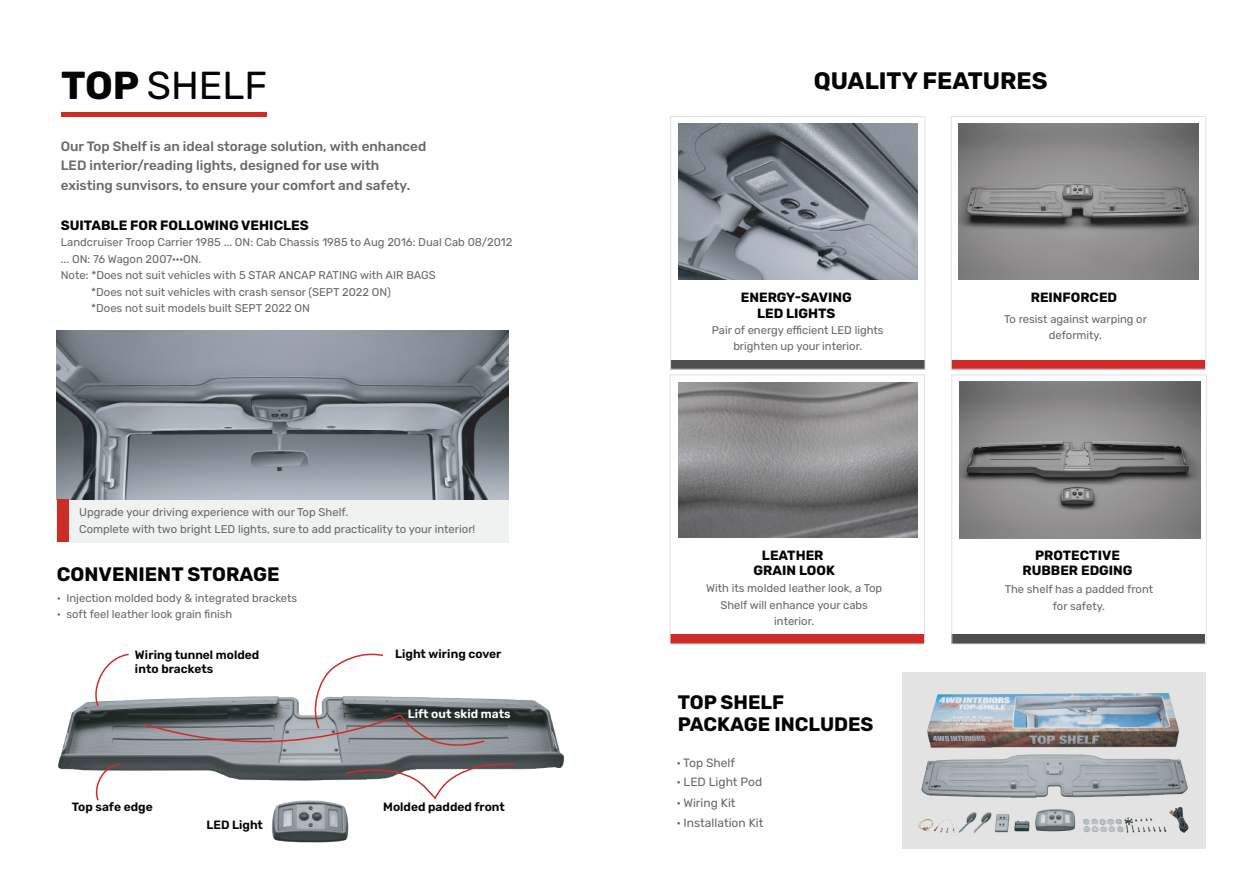
<style>
.page{position:relative;width:1259px;height:893px;background:#fff}
.page>*{position:absolute;margin:0;border:0;box-sizing:border-box;transform-origin:0 0}
.t1{font:39px "Rubik";color:#040503}
.t2{font:700 23.85px "Rubik";color:#040503}
.t3{font:700 19.5px/22.5px "Rubik";color:#040503}
.t4{font:500 13.5px/19.5px "Rubik";color:#676868}
.t5{font:700 13.5px "Rubik";color:#040503}
.t6{font:700 13.35px/15.5px "Rubik";color:#040503;text-align:center}
.t7{font:600 12px/13.5px "Rubik";color:#040503}
.t8{font:12px/19.5px "Rubik";color:#676868}
.t9{font:600 12px "Rubik";color:#fff}
.t10{font:11.25px/16.4px "Rubik";color:#676868;text-align:center}
.s1{font-weight:700}
</style>
<div class="page">
<div style="left:901px;top:672px;width:304px;height:177px;background:#e2e3e2"></div>
<img style="left:58px;top:698px;width:505px;height:145px">
<div style="left:56px;top:499px;width:453px;height:43px;background:#f0f1f1"></div>
<hr style="left:62px;top:113px;width:205px;height:4px;background:#ce2d27">
<img style="left:57px;top:331px;width:451px;height:168px">
<div style="left:57px;top:500px;width:12px;height:42px;background:#ce2d27"></div>
<svg style="left:93px;top:653px;width:37px;height:55px"></svg>
<svg style="left:95px;top:762px;width:26px;height:40px"></svg>
<svg style="left:142px;top:653px;width:344px;height:98px"></svg>
<svg style="left:345px;top:762px;width:170px;height:39px"></svg>
<img style="left:918px;top:694px;width:271px;height:139px">
<div style="left:951px;top:360px;width:254px;height:9px;background:#ce2d27"></div>
<div style="left:670px;top:360px;width:255px;height:9px;background:#4e4e4e"></div>
<div style="left:951px;top:635px;width:254px;height:9px;background:#4e4e4e"></div>
<div style="left:670px;top:635px;width:255px;height:9px;background:#ce2d27"></div>
<img style="left:678px;top:382px;width:239px;height:155px">
<img style="left:959px;top:382px;width:241px;height:156px">
<img style="left:958px;top:124px;width:240px;height:155px">
<div style="left:670px;top:116px;width:255px;height:254px;border:1px solid #e0e1e0"></div>
<div style="left:951px;top:116px;width:255px;height:254px;border:1px solid #e0e1e0"></div>
<div style="left:951px;top:374px;width:255px;height:270px;border:1px solid #e0e1e0"></div>
<div style="left:669px;top:374px;width:256px;height:270px;border:1px solid #e0e1e0"></div>
<img style="left:678px;top:123px;width:239px;height:156px">
<h1 class="t1" style="left:61px;top:63px;width:208px"><span class="s1">TOP</span> SHELF</h1>
<p class="t4" style="left:61px;top:137px;width:367px">Our Top Shelf is an ideal storage solution, with enhanced<br>LED interior/reading lights, designed for use with existing sunvisors, to ensure your comfort and safety.</p>
<p class="t5" style="left:61px;top:217px;width:249px">SUITABLE FOR FOLLOWING VEHICLES</p>
<p class="t10" style="left:61px;top:235px;width:453px">Landcruiser Troop Carrier 1985 ... ON: Cab Chassis 1985 to Aug 2016: Dual Cab 08/2012</p>
<p class="t10" style="left:61px;top:251px;width:142px">... ON: 76 Wagon 2007···ON.</p>
<p class="t10" style="left:61px;top:268px;width:376px">Note: *Does not suit vehicles with 5 STAR ANCAP RATING with AIR BAGS</p>
<p class="t10" style="left:91px;top:284px;width:301px">*Does not suit vehicles with crash sensor (SEPT 2022 ON)</p>
<p class="t10" style="left:91px;top:301px;width:220px">*Does not suit models built SEPT 2022 ON</p>
<p class="t10" style="left:79px;top:504px;width:398px;text-align:left">Upgrade your driving experience with our Top Shelf.<br>Complete with two bright LED lights, sure to add practicality to your interior!</p>
<h3 class="t3" style="left:57px;top:563px;width:224px">CONVENIENT STORAGE</h3>
<p class="t10" style="left:57px;top:590px;width:242px">• Injection molded body &amp; integrated brackets</p>
<p class="t10" style="left:57px;top:606px;width:177px">• soft feel leather look grain finish</p>
<p class="t7" style="left:135px;top:649px;width:126px">Wiring tunnel molded into brackets</p>
<p class="t7" style="left:395px;top:648px;width:108px">Light wiring cover</p>
<p class="t7" style="left:72px;top:800px;width:82px">Top safe edge</p>
<p class="t7" style="left:206px;top:818px;width:58px">LED Light</p>
<p class="t9" style="left:408px;top:707px;width:104px">Lift out skid mats</p>
<p class="t7" style="left:383px;top:800px;width:123px">Molded padded front</p>
<h2 class="t2" style="left:813px;top:66px;width:235px">QUALITY FEATURES</h2>
<p class="t6" style="left:741px;top:290px;width:112px">ENERGY-SAVING<br>LED LIGHTS</p>
<p class="t10" style="left:712px;top:322px;width:173px">Pair of energy efficient LED lights brighten up your interior.</p>
<p class="t6" style="left:753px;top:548px;width:83px">LEATHER<br>GRAIN LOOK</p>
<p class="t10" style="left:706px;top:580px;width:178px">With its molded leather look, a Top<br>Shelf will enhance your cabs interior.</p>
<h3 class="t3" style="left:677px;top:691px;width:197px">TOP SHELF<br>PACKAGE INCLUDES</h3>
<p class="t8" style="left:676px;top:753px;width:87px">· Top Shelf<br>· LED Light Pod</p>
<p class="t8" style="left:677px;top:793px;width:88px">· Wiring Kit<br>· Installation Kit</p>
<p class="t6" style="left:1030px;top:290px;width:88px">REINFORCED</p>
<p class="t10" style="left:1004px;top:311px;width:144px">To resist against warping or deformity.</p>
<p class="t6" style="left:1022px;top:548px;width:112px">PROTECTIVE<br>RUBBER EDGING</p>
<p class="t10" style="left:1004px;top:581px;width:150px">The shelf has a padded front for safety.</p>
</div>
